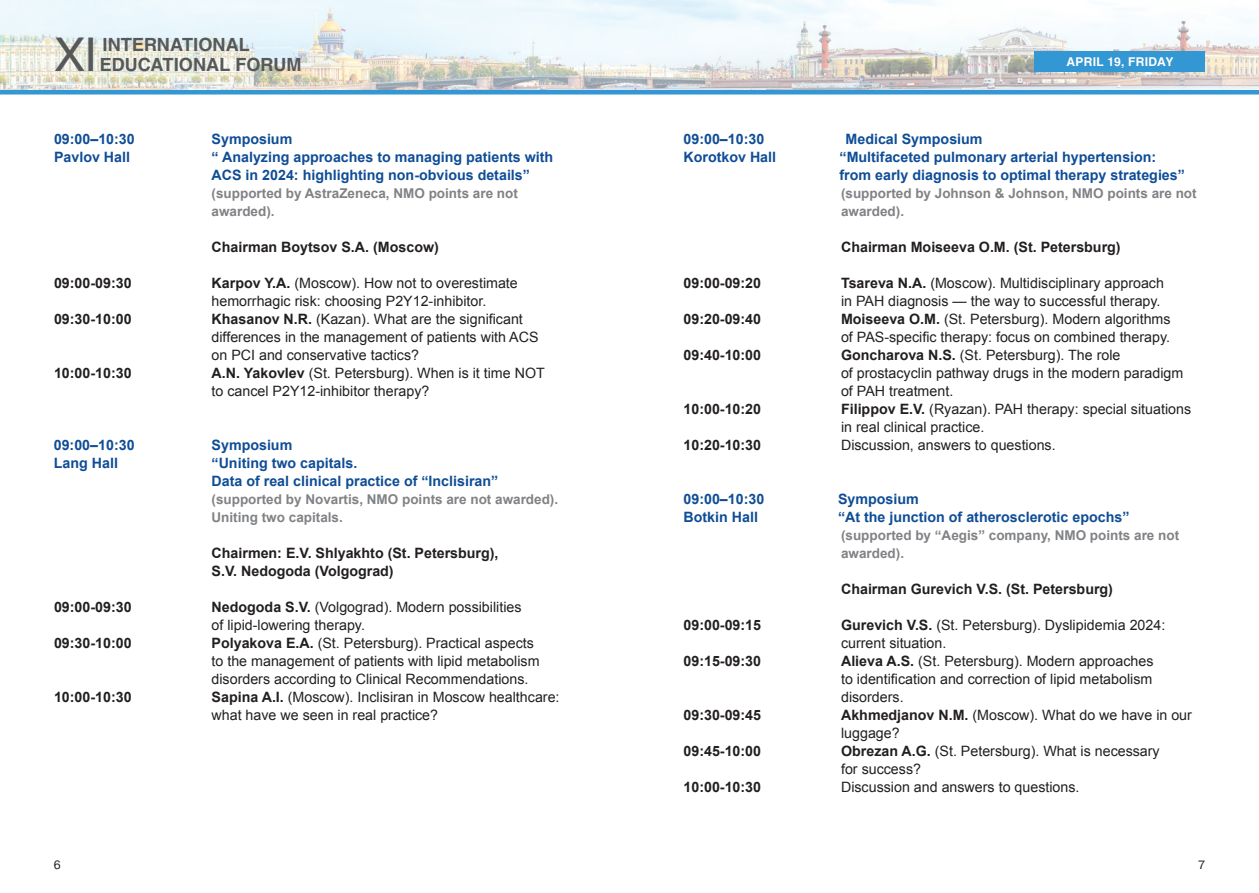
<style>
.page{position:relative;width:1259px;height:893px;background:#fff}
.page>*{position:absolute;margin:0;border:0;box-sizing:border-box;transform-origin:0 0}
.t1{font:46.05px "Helios";color:#57585a}
.t2{font:700 18px/19.5px "Helios";color:#57585a}
.t3{font:14.25px/18px "Arial";color:#231f20}
.t4{font:700 14.25px/18px "Arial";color:#0f4d96}
.t5{font:700 14.25px/18px "Arial";color:#231f20}
.t6{font:700 13.5px/18px "Arial";color:#808285}
.t7{font:700 12px "Helios";letter-spacing:.025em;color:#fff}
.t8{font:12px "Pragmatica C";color:#231f20}
.s1{font-weight:700}
</style>
<div class="page">
<img style="left:0;top:0;width:1259px;height:90px">
<div style="left:0;top:90px;width:1259px;height:5px;background:#3297d3"></div>
<div style="left:1035px;top:51px;width:170px;height:21px;background:#3297d3"></div>
<h1 class="t1" style="left:54px;top:27px;width:44px">XI</h1>
<p class="t2" style="left:100px;top:35px;width:203px">INTERNATIONAL<br>EDUCATIONAL FORUM</p>
<p class="t4" style="left:54px;top:130px;width:82px">09:00–10:30<br>Pavlov Hall</p>
<p class="t4" style="left:212px;top:130px;width:343px">Symposium<br>“ Analyzing approaches to managing patients with<br>ACS in 2024: highlighting non-obvious details”</p>
<p class="t6" style="left:212px;top:185px;width:308px">(supported by AstraZeneca, NMO points are not awarded).</p>
<p class="t5" style="left:212px;top:238px;width:229px">Chairman Boytsov S.A. (Moscow)</p>
<p class="t5" style="left:54px;top:274px;width:79px">09:00-09:30</p>
<p class="t3" style="left:212px;top:274px;width:308px"><span class="s1">Karpov Y.A.</span> (Moscow). How not to overestimate hemorrhagic risk: choosing P2Y12-inhibitor.</p>
<p class="t5" style="left:54px;top:310px;width:79px">09:30-10:00</p>
<p class="t3" style="left:212px;top:310px;width:328px"><span class="s1">Khasanov N.R.</span> (Kazan). What are the significant differences in the management of patients with ACS on PCI and conservative tactics?</p>
<p class="t5" style="left:54px;top:364px;width:79px">10:00-10:30</p>
<p class="t3" style="left:212px;top:364px;width:335px"><span class="s1">A.N. Yakovlev</span> (St. Petersburg). When is it time NOT to cancel P2Y12-inhibitor therapy?</p>
<p class="t4" style="left:54px;top:436px;width:82px">09:00–10:30<br>Lang Hall</p>
<p class="t4" style="left:212px;top:436px;width:288px">Symposium<br>“Uniting two capitals.<br>Data of real clinical practice of “Inclisiran”</p>
<p class="t6" style="left:212px;top:491px;width:348px">(supported by Novartis, NMO points are not awarded).<br>Uniting two capitals.</p>
<p class="t5" style="left:212px;top:544px;width:288px">Chairmen: E.V. Shlyakhto (St. Petersburg),<br>S.V. Nedogoda (Volgograd)</p>
<p class="t5" style="left:54px;top:598px;width:79px">09:00-09:30</p>
<p class="t3" style="left:212px;top:598px;width:311px"><span class="s1">Nedogoda S.V.</span> (Volgograd). Modern possibilities of lipid-lowering therapy.</p>
<p class="t5" style="left:54px;top:634px;width:79px">09:30-10:00</p>
<p class="t3" style="left:212px;top:634px;width:329px"><span class="s1">Polyakova E.A.</span> (St. Petersburg). Practical aspects to the management of patients with lipid metabolism disorders according to Clinical Recommendations.</p>
<p class="t5" style="left:54px;top:688px;width:79px">10:00-10:30</p>
<p class="t3" style="left:212px;top:688px;width:349px"><span class="s1">Sapina A.I.</span> (Moscow). Inclisiran in Moscow healthcare: what have we seen in real practice?</p>
<p class="t4" style="left:683px;top:130px;width:94px">09:00–10:30<br>Korotkov Hall</p>
<p class="t7" style="left:1066px;top:55px;width:108px">APRIL 19, FRIDAY</p>
<p class="t4" style="left:839px;top:130px;width:347px;text-indent:6px">Medical Symposium<br>“Multifaceted pulmonary arterial hypertension: from early diagnosis to optimal therapy strategies”</p>
<p class="t6" style="left:841px;top:185px;width:357px">(supported by Johnson &amp; Johnson, NMO points are not awarded).</p>
<p class="t5" style="left:841px;top:238px;width:281px">Chairman Moiseeva O.M. (St. Petersburg)</p>
<p class="t5" style="left:683px;top:274px;width:79px">09:00-09:20</p>
<p class="t3" style="left:841px;top:274px;width:324px"><span class="s1">Tsareva N.A.</span> (Moscow). Multidisciplinary approach in PAH diagnosis — the way to successful therapy.</p>
<p class="t5" style="left:683px;top:310px;width:79px">09:20-09:40</p>
<p class="t3" style="left:841px;top:310px;width:331px"><span class="s1">Moiseeva O.M.</span> (St. Petersburg). Modern algorithms of PAS-specific therapy: focus on combined therapy.</p>
<p class="t5" style="left:683px;top:346px;width:79px">09:40-10:00</p>
<p class="t3" style="left:841px;top:346px;width:344px"><span class="s1">Goncharova N.S.</span> (St. Petersburg). The role<br>of prostacyclin pathway drugs in the modern paradigm of PAH treatment.</p>
<p class="t5" style="left:683px;top:400px;width:79px">10:00-10:20</p>
<p class="t3" style="left:841px;top:400px;width:352px"><span class="s1">Filippov E.V.</span> (Ryazan). PAH therapy: special situations in real clinical practice.</p>
<p class="t5" style="left:683px;top:436px;width:79px">10:20-10:30</p>
<p class="t3" style="left:841px;top:436px;width:216px">Discussion, answers to questions.</p>
<p class="t4" style="left:683px;top:490px;width:82px">09:00–10:30<br>Botkin Hall</p>
<p class="t4" style="left:838px;top:490px;width:293px">Symposium<br>“At the junction of atherosclerotic epochs”</p>
<p class="t6" style="left:841px;top:527px;width:340px">(supported by “Aegis” company, NMO points are not awarded).</p>
<p class="t5" style="left:841px;top:580px;width:273px">Chairman Gurevich V.S. (St. Petersburg)</p>
<p class="t5" style="left:683px;top:616px;width:79px">09:00-09:15</p>
<p class="t3" style="left:841px;top:616px;width:326px"><span class="s1">Gurevich V.S.</span> (St. Petersburg). Dyslipidemia 2024: current situation.</p>
<p class="t5" style="left:683px;top:652px;width:79px">09:15-09:30</p>
<p class="t3" style="left:841px;top:652px;width:314px;text-align:justify"><span class="s1">Alieva A.S.</span> (St. Petersburg). Modern approaches to identification and correction of lipid metabolism disorders.</p>
<p class="t5" style="left:683px;top:706px;width:79px">09:30-09:45</p>
<p class="t3" style="left:841px;top:706px;width:352px"><span class="s1">Akhmedjanov N.M.</span> (Moscow). What do we have in our luggage?</p>
<p class="t5" style="left:683px;top:742px;width:79px">09:45-10:00</p>
<p class="t3" style="left:841px;top:742px;width:320px"><span class="s1">Obrezan A.G.</span> (St. Petersburg). What is necessary for success?</p>
<p class="t5" style="left:683px;top:778px;width:79px">10:00-10:30</p>
<p class="t3" style="left:841px;top:778px;width:240px">Discussion and answers to questions.</p>
<p class="t8" style="left:54px;top:858px;width:8px">6</p>
<p class="t8" style="left:1198px;top:858px;width:8px">7</p>
</div>
